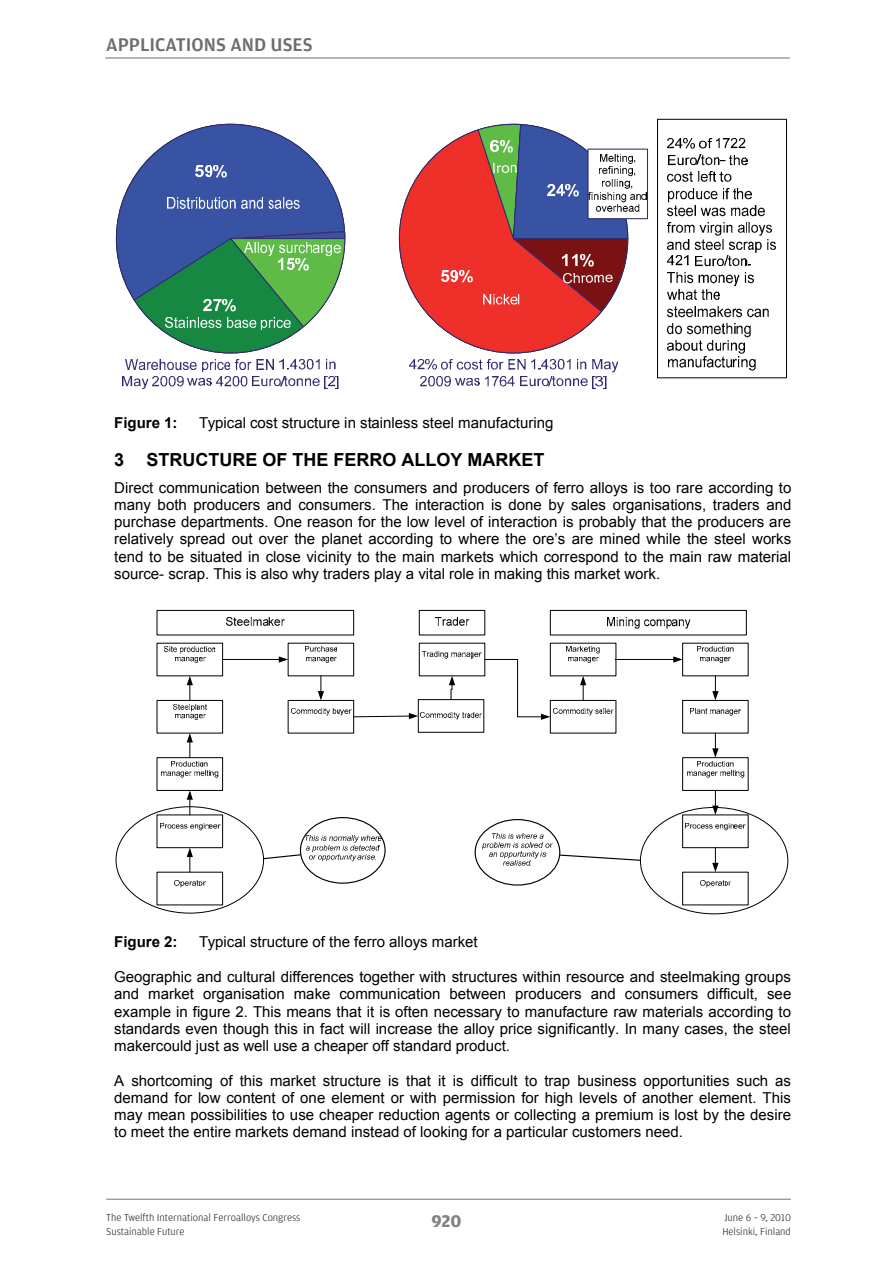
<style>
.page{position:relative;width:893px;height:1263px;background:#fff}
.page>*{position:absolute;margin:0;border:0;box-sizing:border-box;transform-origin:0 0}
.t1{font:500 19.5px "Amplitude";color:#6c6d70}
.t2{font:700 18px "Arial";color:#000}
.t3{font:700 18px "Amplitude";color:#808285}
.t4{font:15px/17.2px "Arial";color:#000;text-align:justify}
.t5{font:700 15px "Arial";color:#000}
.t6{font:300 10.5px/13.5px "Amplitude";color:#231f20}
</style>
<div class="page">
<hr style="left:105px;top:57px;width:685px;height:2px;background:#808285">
<hr style="left:106px;top:1199px;width:685px;height:1px;background:#808285">
<div style="left:657px;top:119px;width:130px;height:259px;border:1px solid #000"></div>
<img style="left:152px;top:376px;width:96px;height:4px">
<svg style="left:115px;top:123px;width:231px;height:249px"></svg>
<img style="left:290px;top:359px;width:29px;height:13px">
<img style="left:326px;top:359px;width:10px;height:31px">
<img style="left:123px;top:376px;width:26px;height:14px">
<img style="left:153px;top:376px;width:30px;height:11px">
<img style="left:187px;top:379px;width:25px;height:7px">
<img style="left:216px;top:376px;width:31px;height:11px">
<img style="left:252px;top:376px;width:28px;height:11px">
<img style="left:281px;top:376px;width:4px;height:11px">
<img style="left:285px;top:376px;width:35px;height:11px">
<img style="left:324px;top:376px;width:3px;height:14px">
<img style="left:328px;top:376px;width:7px;height:14px">
<img style="left:336px;top:376px;width:2px;height:14px">
<svg style="left:398px;top:129px;width:203px;height:238px"></svg>
<img style="left:441px;top:270px;width:17px;height:72px">
<img style="left:459px;top:270px;width:13px;height:75px">
<img style="left:563px;top:313px;width:14px;height:13px">
<img style="left:580px;top:313px;width:13px;height:16px">
<img style="left:409px;top:359px;width:15px;height:11px">
<img style="left:426px;top:359px;width:10px;height:11px">
<img style="left:442px;top:359px;width:83px;height:11px">
<img style="left:531px;top:359px;width:5px;height:11px">
<img style="left:542px;top:359px;width:28px;height:11px">
<img style="left:578px;top:359px;width:39px;height:27px">
<img style="left:420px;top:376px;width:31px;height:11px">
<img style="left:455px;top:379px;width:24px;height:7px">
<img style="left:485px;top:376px;width:30px;height:11px">
<img style="left:520px;top:376px;width:28px;height:11px">
<img style="left:548px;top:376px;width:5px;height:11px">
<img style="left:553px;top:376px;width:34px;height:11px">
<img style="left:592px;top:376px;width:3px;height:14px">
<img style="left:596px;top:376px;width:7px;height:11px">
<img style="left:603px;top:376px;width:3px;height:14px">
<img style="left:167px;top:198px;width:133px;height:10px">
<img style="left:166px;top:317px;width:125px;height:23px">
<img style="left:244px;top:243px;width:97px;height:15px">
<div style="left:588px;top:149px;width:60px;height:70px;border:1px solid #272360"></div>
<svg style="left:477px;top:124px;width:159px;height:189px"></svg>
<img style="left:588px;top:192px;width:59px;height:20px">
<img style="left:596px;top:205px;width:43px;height:23px">
<img style="left:483px;top:295px;width:37px;height:31px">
<img style="left:564px;top:273px;width:49px;height:32px">
<img style="left:668px;top:138px;width:15px;height:11px">
<img style="left:684px;top:138px;width:11px;height:11px">
<img style="left:700px;top:138px;width:12px;height:17px">
<img style="left:716px;top:138px;width:30px;height:24px">
<img style="left:668px;top:155px;width:29px;height:17px">
<img style="left:697px;top:155px;width:4px;height:17px">
<img style="left:701px;top:155px;width:19px;height:17px">
<img style="left:729px;top:155px;width:19px;height:34px">
<img style="left:668px;top:172px;width:63px;height:17px">
<img style="left:668px;top:189px;width:84px;height:14px">
<img style="left:668px;top:206px;width:96px;height:11px">
<img style="left:667px;top:222px;width:105px;height:14px">
<img style="left:668px;top:239px;width:108px;height:13px">
<img style="left:667px;top:256px;width:21px;height:61px">
<img style="left:696px;top:256px;width:28px;height:11px">
<img style="left:724px;top:256px;width:4px;height:10px">
<img style="left:728px;top:256px;width:19px;height:17px">
<img style="left:668px;top:273px;width:85px;height:15px">
<img style="left:667px;top:290px;width:53px;height:20px">
<img style="left:668px;top:307px;width:101px;height:11px">
<img style="left:668px;top:323px;width:83px;height:15px">
<img style="left:668px;top:340px;width:76px;height:17px">
<img style="left:668px;top:357px;width:87px;height:14px">
<img style="left:494px;top:163px;width:22px;height:61px">
<div style="left:157px;top:814px;width:66px;height:34px;border:1px solid #000"></div>
<img style="left:160px;top:823px;width:60px;height:8px">
<div style="left:157px;top:757px;width:66px;height:34px;border:1px solid #000"></div>
<img style="left:172px;top:761px;width:36px;height:10px">
<img style="left:162px;top:771px;width:56px;height:20px">
<div style="left:157px;top:700px;width:66px;height:33px;border:1px solid #000"></div>
<img style="left:173px;top:704px;width:34px;height:30px">
<img style="left:175px;top:715px;width:30px;height:28px">
<img style="left:164px;top:647px;width:51px;height:11px">
<img style="left:175px;top:658px;width:30px;height:28px">
<img style="left:305px;top:647px;width:32px;height:30px">
<img style="left:306px;top:658px;width:30px;height:19px">
<img style="left:423px;top:651px;width:59px;height:8px">
<div style="left:550px;top:700px;width:66px;height:33px;border:1px solid #000"></div>
<img style="left:554px;top:709px;width:59px;height:7px">
<img style="left:175px;top:880px;width:30px;height:34px">
<div style="left:288px;top:700px;width:66px;height:33px;border:1px solid #000"></div>
<img style="left:291px;top:709px;width:60px;height:7px">
<div style="left:418px;top:699px;width:66px;height:34px;border:1px solid #000"></div>
<img style="left:421px;top:712px;width:61px;height:21px">
<img style="left:567px;top:647px;width:33px;height:30px">
<img style="left:568px;top:658px;width:31px;height:28px">
<div style="left:682px;top:814px;width:66px;height:34px;border:1px solid #000"></div>
<img style="left:686px;top:823px;width:60px;height:8px">
<div style="left:682px;top:757px;width:66px;height:34px;border:1px solid #000"></div>
<img style="left:698px;top:761px;width:36px;height:10px">
<img style="left:687px;top:771px;width:57px;height:20px">
<div style="left:682px;top:700px;width:66px;height:33px;border:1px solid #000"></div>
<img style="left:691px;top:709px;width:49px;height:7px">
<img style="left:698px;top:647px;width:36px;height:30px">
<img style="left:701px;top:658px;width:30px;height:34px">
<img style="left:700px;top:880px;width:31px;height:35px">
<svg style="left:187px;top:848px;width:6px;height:24px"></svg>
<svg style="left:187px;top:733px;width:6px;height:25px"></svg>
<svg style="left:187px;top:676px;width:6px;height:24px"></svg>
<hr style="left:615px;top:659px;width:59px;height:1px;background:#000">
<svg style="left:673px;top:656px;width:10px;height:7px"></svg>
<svg style="left:712px;top:676px;width:6px;height:24px"></svg>
<svg style="left:712px;top:733px;width:6px;height:25px"></svg>
<svg style="left:712px;top:790px;width:6px;height:25px"></svg>
<svg style="left:712px;top:848px;width:6px;height:24px"></svg>
<svg style="left:449px;top:676px;width:6px;height:24px"></svg>
<svg style="left:484px;top:659px;width:66px;height:61px"></svg>
<svg style="left:353px;top:713px;width:65px;height:6px"></svg>
<svg style="left:580px;top:676px;width:6px;height:24px"></svg>
<svg style="left:187px;top:790px;width:6px;height:25px"></svg>
<hr style="left:223px;top:659px;width:57px;height:1px;background:#000">
<svg style="left:279px;top:656px;width:9px;height:7px"></svg>
<svg style="left:318px;top:676px;width:6px;height:24px"></svg>
<div style="left:157px;top:610px;width:197px;height:25px;border:1px solid #000"></div>
<img style="left:227px;top:618px;width:58px;height:18px">
<div style="left:419px;top:610px;width:66px;height:25px;border:1px solid #000"></div>
<img style="left:435px;top:618px;width:35px;height:25px">
<div style="left:550px;top:610px;width:197px;height:25px;border:1px solid #000"></div>
<img style="left:607px;top:618px;width:84px;height:16px">
<svg style="left:262px;top:849px;width:40px;height:11px"></svg>
<div style="left:300px;top:817px;width:86px;height:67px;border:1px solid #000;border-radius:50%"></div>
<img style="left:305px;top:836px;width:76px;height:7px">
<img style="left:306px;top:845px;width:69px;height:8px">
<img style="left:309px;top:854px;width:66px;height:22px">
<svg style="left:375px;top:845px;width:5px;height:15px"></svg>
<img style="left:493px;top:833px;width:51px;height:6px">
<img style="left:483px;top:842px;width:70px;height:7px">
<img style="left:489px;top:852px;width:27px;height:9px">
<img style="left:503px;top:861px;width:27px;height:25px">
<svg style="left:516px;top:851px;width:126px;height:19px"></svg>
<h1 class="t1" style="left:106px;top:34px;width:208px">APPLICATIONS AND USES</h1>
<p class="t5" style="left:114px;top:412px;width:65px">Figure 1:</p>
<p class="t4" style="left:199px;top:414px;width:356px">Typical cost structure in stainless steel manufacturing</p>
<p class="t2" style="left:114px;top:447px;width:432px">3 STRUCTURE OF THE FERRO ALLOY MARKET</p>
<p class="t4" style="left:114px;top:479px;width:679px">Direct communication between the consumers and producers of ferro alloys is too rare according to many both producers and consumers. The interaction is done by sales organisations, traders and purchase departments. One reason for the low level of interaction is probably that the producers are relatively spread out over the planet according to where the ore’s are mined while the steel works tend to be situated in close vicinity to the main markets which correspond to the main raw material source- scrap. This is also why traders play a vital role in making this market work.</p>
<p class="t5" style="left:114px;top:932px;width:65px">Figure 2:</p>
<p class="t4" style="left:199px;top:933px;width:280px">Typical structure of the ferro alloys market</p>
<p class="t4" style="left:114px;top:968px;width:679px">Geographic and cultural differences together with structures within resource and steelmaking groups and market organisation make communication between producers and consumers difficult, see example in figure 2. This means that it is often necessary to manufacture raw materials according to standards even though this in fact will increase the alloy price significantly. In many cases, the steel makercould just as well use a cheaper off standard product.</p>
<p class="t4" style="left:114px;top:1072px;width:678px">A shortcoming of this market structure is that it is difficult to trap business opportunities such as demand for low content of one element or with permission for high levels of another element. This may mean possibilities to use cheaper reduction agents or collecting a premium is lost by the desire to meet the entire markets demand instead of looking for a particular customers need.</p>
<p class="t6" style="left:106px;top:1211px;width:196px">The Twelfth International Ferroalloys Congress<br>Sustainable Future</p>
<p class="t6" style="left:722px;top:1211px;width:70px">June 6 – 9, 2010<br>Helsinki, Finland</p>
<p class="t3" style="left:431px;top:1210px;width:32px">920</p>
</div>
